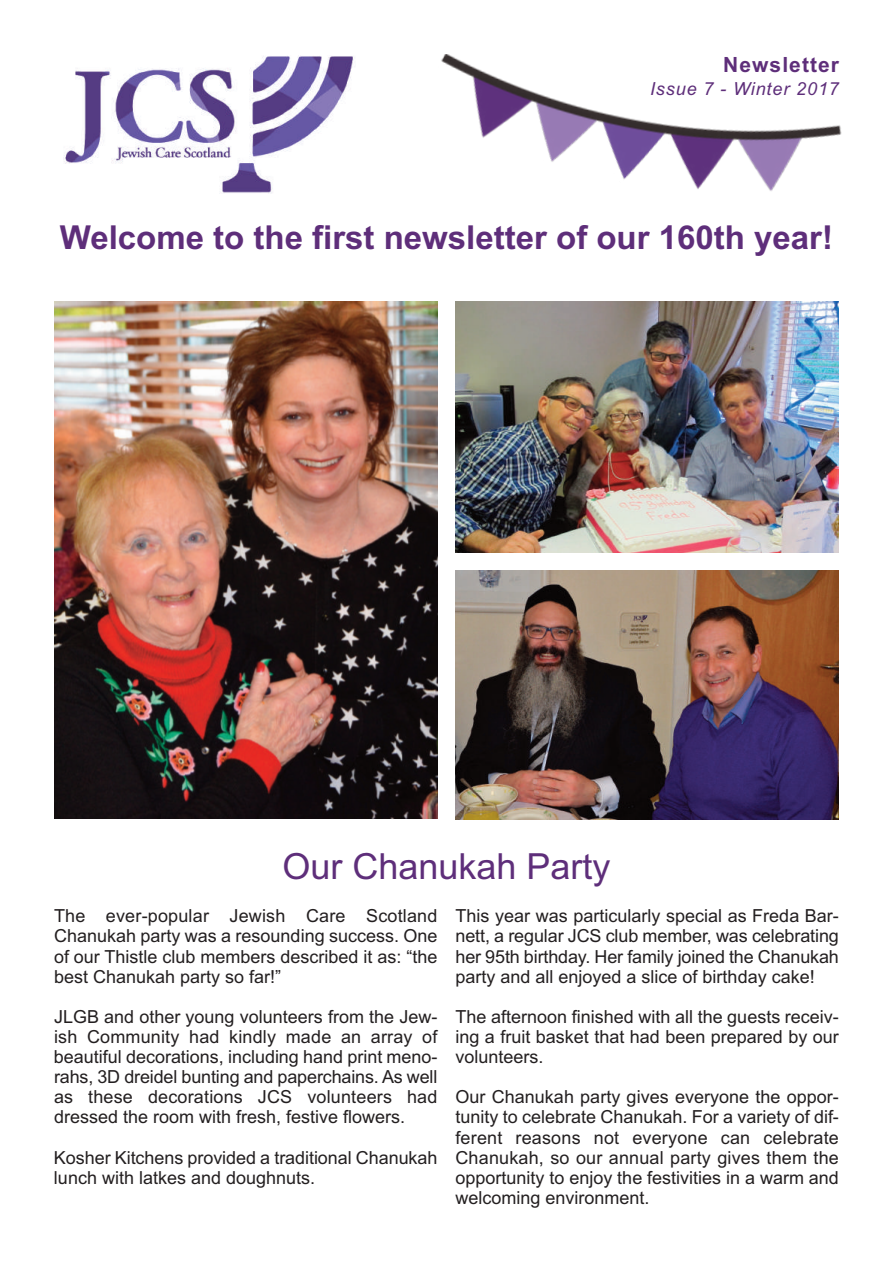
<style>
.page{position:relative;width:893px;height:1263px;background:#fff}
.page>*{position:absolute;margin:0;border:0;box-sizing:border-box;transform-origin:0 0}
.t1{font:36px "Arial";color:#5e2e7a}
.t2{font:700 33px "Arial";color:#5e2e7a}
.t3{font:700 21px "Arial";letter-spacing:.05em;color:#5e2e7a}
.t4{font:18px/20.1px "Arial";color:#231f20;text-align:justify}
.t5{font:italic 18px "Arial";letter-spacing:.05em;color:#5e2e7a}
</style>
<div class="page">
<img style="left:63px;top:56px;width:291px;height:137px">
<img style="left:54px;top:301px;width:383px;height:518px">
<img style="left:455px;top:301px;width:384px;height:252px">
<img style="left:455px;top:571px;width:384px;height:248px">
<img style="left:441px;top:54px;width:401px;height:137px">
<p class="t3" style="left:723px;top:53px;width:117px">Newsletter</p>
<p class="t5" style="left:650px;top:79px;width:190px">Issue 7 - Winter 2017</p>
<h2 class="t2" style="left:60px;top:218px;width:775px">Welcome to the first newsletter of our 160th year!</h2>
<h1 class="t1" style="left:282px;top:846px;width:330px">Our Chanukah Party</h1>
<p class="t4" style="left:54px;top:906px;width:385px">The ever-popular Jewish Care Scotland Chanukah party was a resounding success. One of our Thistle club members described it as: “the best Chanukah party so far!”</p>
<p class="t4" style="left:54px;top:1006px;width:385px">JLGB and other young volunteers from the Jew&shy;ish Community had kindly made an array of beautiful decorations, including hand print meno&shy;rahs, 3D dreidel bunting and paperchains. As well as these decorations JCS volunteers had dressed the room with fresh, festive flowers.</p>
<p class="t4" style="left:54px;top:1147px;width:385px">Kosher Kitchens provided a traditional Chanukah lunch with latkes and doughnuts.</p>
<p class="t4" style="left:455px;top:906px;width:385px">This year was particularly special as Freda Bar&shy;nett, a regular JCS club member, was celebrating her 95th birthday. Her family joined the Chanukah party and all enjoyed a slice of birthday cake!</p>
<p class="t4" style="left:455px;top:1007px;width:385px">The afternoon finished with all the guests receiv&shy;ing a fruit basket that had been prepared by our volunteers.</p>
<p class="t4" style="left:455px;top:1087px;width:385px">Our Chanukah party gives everyone the oppor&shy;tunity to celebrate Chanukah. For a variety of dif&shy;ferent reasons not everyone can celebrate Chanukah, so our annual party gives them the opportunity to enjoy the festivities in a warm and welcoming environment.</p>
</div>
